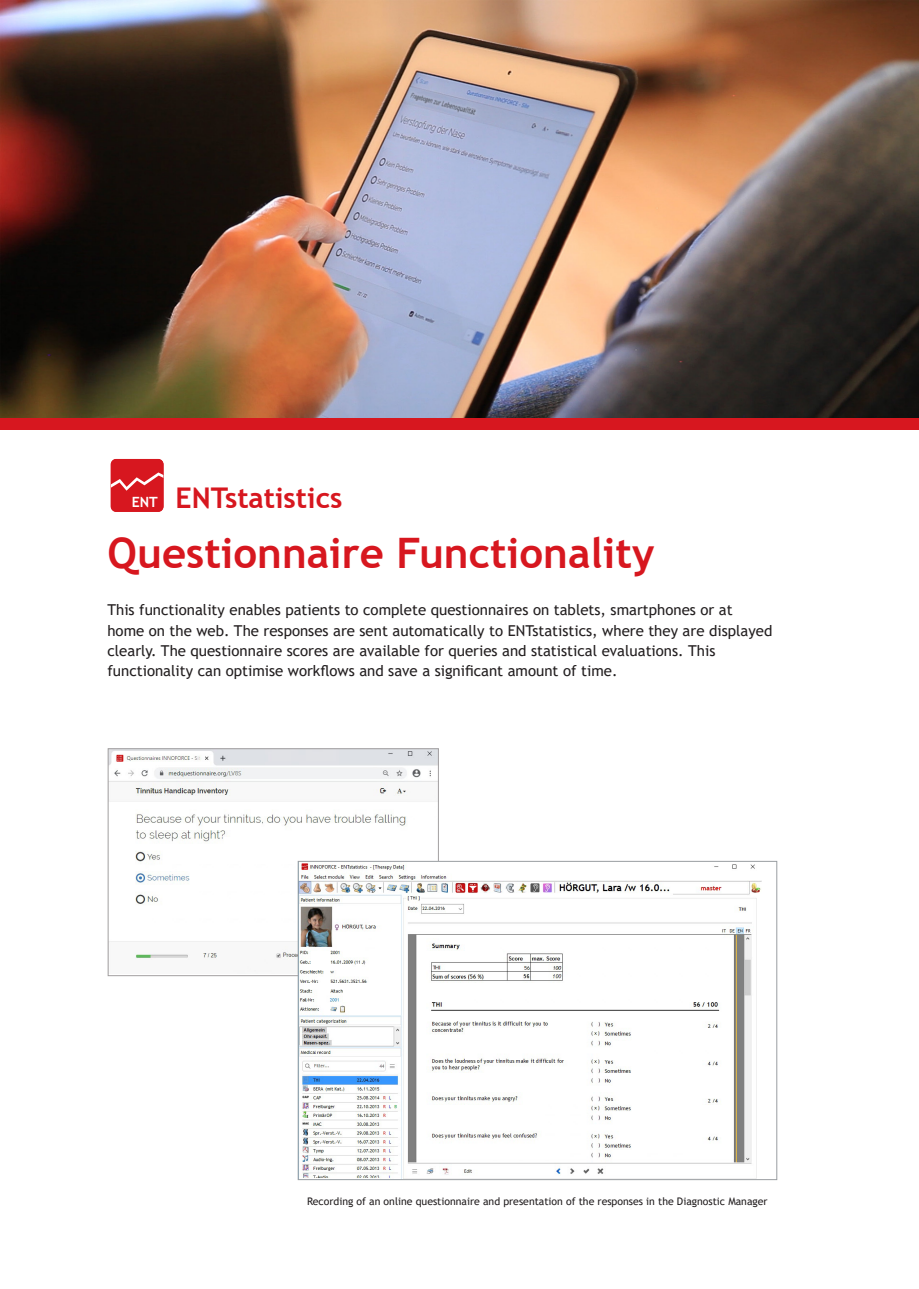
<style>
.page{position:relative;width:919px;height:1289px;background:#fff}
.page>*{position:absolute;margin:0;border:0;box-sizing:border-box;transform-origin:0 0}
.Untertitel_Produkt{font:700 42px "Trebuchet MS";color:#d7171f}
.Untertitel_Produkt-2{font:700 28.5px "Trebuchet MS";color:#d7171f}
.Text{font:15px/20.2px "Trebuchet MS";color:#231f20}
.t1{font:700 14.1px "Trebuchet MS";color:#fff}
.Text-2{font:10.5px "Trebuchet MS";color:#231f20}
</style>
<div class="page">
<img style="left:110px;top:750px;width:327px;height:223px">
<div style="left:108px;top:748px;width:331px;height:228px;border:1px solid #a29fa0"></div>
<img style="left:300px;top:863px;width:461px;height:314px">
<div style="left:298px;top:861px;width:479px;height:318px;border:1px solid #999da1"></div>
<div style="left:0;top:418px;width:918px;height:11px;background:#d7171f"></div>
<img style="left:0;top:0;width:918px;height:418px">
<svg style="left:111px;top:459px;width:52px;height:53px;background:#d9272e"></svg>
<p class="t1" style="left:132px;top:493px;width:28px">ENT</p>
<p class="Untertitel_Produkt-2" style="left:175px;top:479px;width:168px">ENTstatistics</p>
<p class="Untertitel_Produkt" style="left:107px;top:526px;width:548px">Questionnaire Functionality</p>
<p class="Text" style="left:107px;top:599px;width:666px">This functionality enables patients to complete questionnaires on tablets, smartphones or at home on the web. The responses are sent automatically to ENTstatistics, where they are displayed clearly. The questionnaire scores are available for queries and statistical evaluations. This functionality can optimise workflows and save a significant amount of time.</p>
<p class="Text-2" style="left:307px;top:1194px;width:462px">Recording of an online questionnaire and presentation of the responses in the Diagnostic Manager</p>
</div>
